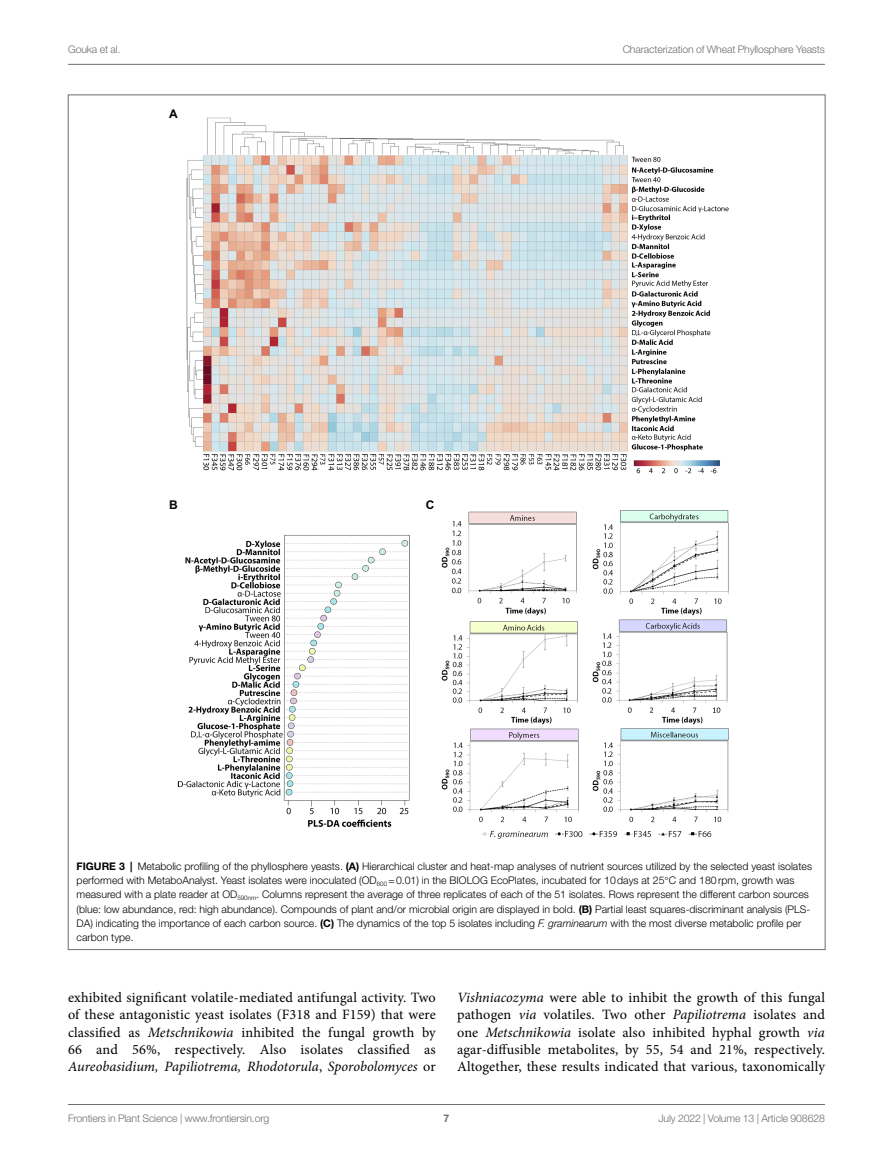
<style>
.page{position:relative;width:893px;height:1170px;background:#fff}
.page>*{position:absolute;margin:0;border:0;box-sizing:border-box;transform-origin:0 0}
.TEXT_FLUSH{font:14.25px/17.2px "Minion Pro";letter-spacing:.01em;color:#000;text-align:justify}
.t1{font:700 12px "Arial";color:#030303}
.FIG_LEG{font:300 10.5px/14.2px "Helvetica Neue LT Std";color:#000}
.t2{font:300 10.5px "Helvetica Neue LT Std";letter-spacing:-.015em;color:#6d6e71}
.t3{font:700 10.5px "Helvetica Neue LT Std";color:#6d6e71}
.s1{font-weight:700}
.s2{font-family:"STIX General";font-weight:400}
.s3{font-style:italic}
</style>
<div class="page">
<hr style="left:68px;top:64px;width:757px;height:1px;background:#6d6e71">
<hr style="left:68px;top:1104px;width:757px;height:1px;background:#6d6e71">
<img style="left:177px;top:117px;width:552px;height:722px">
<p class="t2" style="left:68px;top:42px;width:54px">Gouka et al.</p>
<p class="t2" style="left:623px;top:42px;width:204px">Characterization of Wheat Phyllosphere Yeasts</p>
<p class="t1" style="left:169px;top:105px;width:10px">A</p>
<p class="t1" style="left:169px;top:496px;width:10px">B</p>
<p class="t1" style="left:426px;top:496px;width:10px">C</p>
<p class="FIG_LEG" style="left:77px;top:858px;width:737px"><span class="s1">FIGURE 3 |</span> Metabolic profiling of the phyllosphere yeasts. <span class="s1">(A)</span> Hierarchical cluster and heat-map analyses of nutrient sources utilized by the selected yeast isolates performed with MetaboAnalyst. Yeast isolates were inoculated (OD<sub>600</sub> =0.01) in the BIOLOG EcoPlates, incubated for 10days at 25<span class="s2">°</span>C and 180rpm, growth was measured with a plate reader at OD<sub>590nm</sub>. Columns represent the average of three replicates of each of the 51 isolates. Rows represent the different carbon sources (blue: low abundance, red: high abundance). Compounds of plant and/or microbial origin are displayed in bold. <span class="s1">(B)</span> Partial least squares-discriminant analysis (PLS-DA) indicating the importance of each carbon source. <span class="s1">(C)</span> The dynamics of the top 5 isolates including <span class="s3">F. graminearum</span> with the most diverse metabolic profile per carbon type.</p>
<p class="TEXT_FLUSH" style="left:68px;top:988px;width:369px">exhibited significant volatile-mediated antifungal activity. Two of these antagonistic yeast isolates (F318 and F159) that were classified as <span class="s3">Metschnikowia</span> inhibited the fungal growth by 66 and 56%, respectively. Also isolates classified as <span class="s3">Aureobasidium, Papiliotrema, Rhodotorula</span>, <span class="s3">Sporobolomyces</span> or</p>
<p class="TEXT_FLUSH" style="left:457px;top:988px;width:369px"><span class="s3">Vishniacozyma</span> were able to inhibit the growth of this fungal pathogen <span class="s3">via</span> volatiles. Two other <span class="s3">Papiliotrema</span> isolates and one <span class="s3">Metschnikowia</span> isolate also inhibited hyphal growth <span class="s3">via </span>agar-diffusible metabolites, by 55, 54 and 21%, respectively.<br>Altogether, these results indicated that various, taxonomically</p>
<p class="t2" style="left:68px;top:1111px;width:203px">Frontiers in Plant Science | www.frontiersin.org</p>
<p class="t3" style="left:444px;top:1111px;width:7px">7</p>
<p class="t2" style="left:658px;top:1111px;width:168px">July 2022 | Volume 13 | Article 908628</p>
</div>
